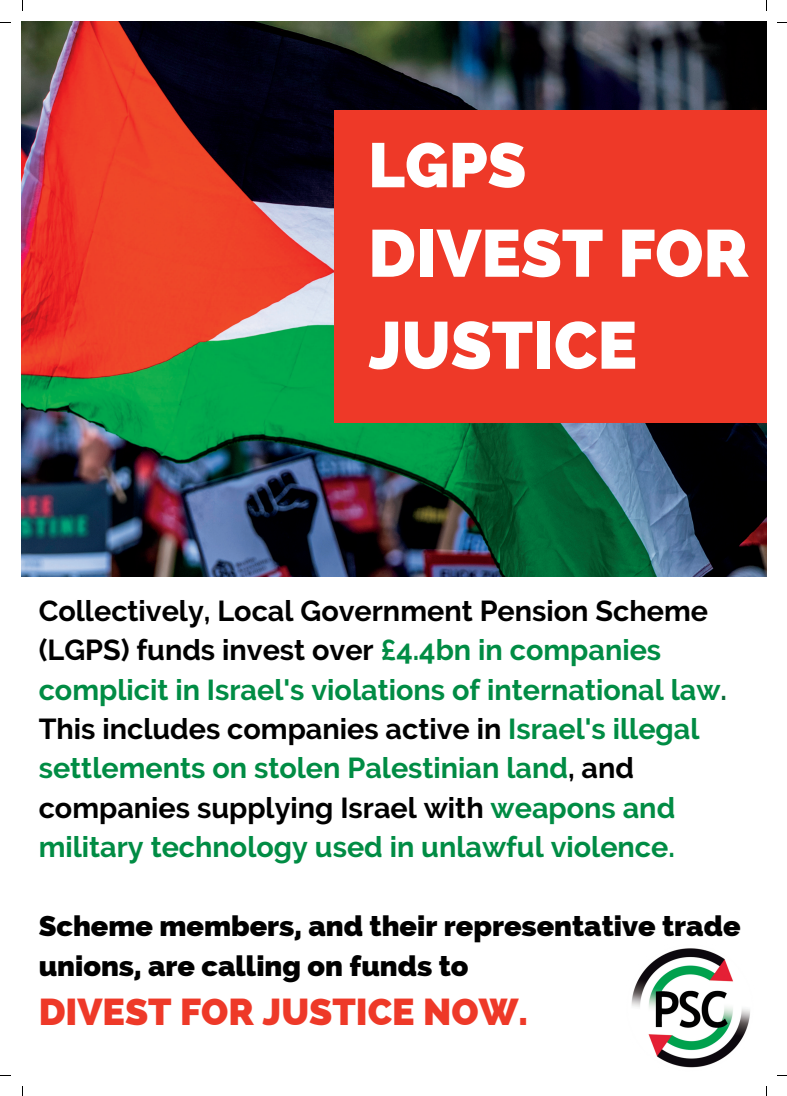
<style>
.page{position:relative;width:787px;height:1096px;background:#fff}
.page>*{position:absolute;margin:0;border:0;box-sizing:border-box;transform-origin:0 0}
.t1{font:800 66.38px/91.9px "Raleway";color:#fff}
.t2{font:800 62.62px "Raleway";color:#fff}
.t3{font:800 37.5px "Raleway";color:#ee3928}
.t4{font:700 28.75px/39.4px "Raleway";color:#008c44}
.t5{font:800 28.75px/39.4px "Raleway";color:#000}
.s1{color:#000}
.s2{color:#086a37}
</style>
<div class="page">
<img style="left:631px;top:948px;width:119px;height:120px">
<img style="left:22px;top:22px;width:744px;height:554px">
<div style="left:334px;top:111px;width:440px;height:312px;background:#ee3928"></div>
<svg style="left:0;top:0;width:23px;height:23px"></svg>
<svg style="left:766px;top:0;width:21px;height:23px"></svg>
<svg style="left:0;top:1075px;width:23px;height:20px"></svg>
<svg style="left:766px;top:1075px;width:21px;height:20px"></svg>
<p class="t2" style="left:368px;top:128px;width:159px">LGPS</p>
<p class="t1" style="left:368px;top:207px;width:382px">DIVEST FOR<br>JUSTICE</p>
<p class="t4" style="left:39px;top:591px;width:690px"><span class="s1">Collectively, Local Government Pension Scheme (LGPS) funds invest over</span> £4.4bn in companies complicit in Israel's violations of international law<span class="s2">.<br></span><span class="s1">This includes companies active in</span> Israel's illegal settlements on stolen Palestinian land<span class="s1">, and companies supplying Israel with</span> weapons and military technology used in unlawful violence.</p>
<p class="t5" style="left:39px;top:906px;width:703px">Scheme members, and their representative trade unions, are calling on funds to</p>
<p class="t3" style="left:39px;top:989px;width:491px">DIVEST FOR JUSTICE NOW.</p>
</div>
